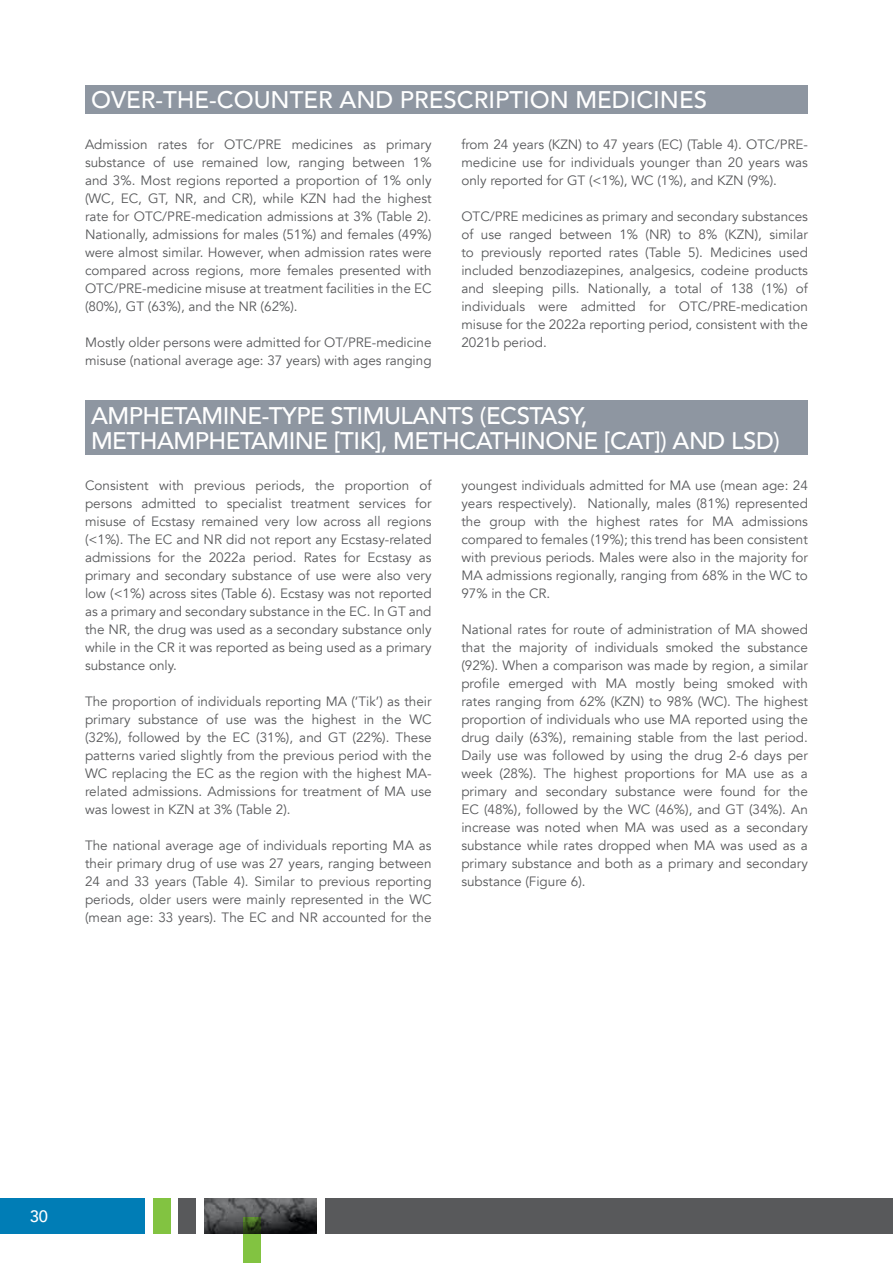
<style>
.page{position:relative;width:893px;height:1263px;background:#fff}
.page>*{position:absolute;margin:0;border:0;box-sizing:border-box;transform-origin:0 0}
.t1{font:500 24px/25.5px "Avenir";letter-spacing:-.02em;color:#fff}
.t2{font:500 24px "Avenir";color:#fff}
.t3{font:500 16.5px "Avenir";color:#fff}
.t4{font:13.5px/18px "Avenir";color:#58595b;text-align:justify}
</style>
<div class="page">
<img style="left:204px;top:1198px;width:112px;height:35px">
<div style="left:0;top:1198px;width:145px;height:35px;background:#007db6"></div>
<div style="left:153px;top:1198px;width:17px;height:35px;background:#82c341"></div>
<svg style="left:243px;top:1217px;width:17px;height:46px"></svg>
<div style="left:179px;top:1198px;width:17px;height:35px;background:#58595b"></div>
<div style="left:326px;top:1198px;width:567px;height:35px;background:#58595b"></div>
<div style="left:85px;top:85px;width:723px;height:29px;background:#8e96a1"></div>
<div style="left:85px;top:400px;width:723px;height:55px;background:#8e96a1"></div>
<h1 class="t2" style="left:91px;top:79px;width:618px">OVER-THE-COUNTER AND PRESCRIPTION MEDICINES</h1>
<p class="t4" style="left:85px;top:136px;width:348px">Admission rates for OTC/PRE medicines as primary substance of use remained low, ranging between 1% and 3%. Most regions reported a proportion of 1% only (WC, EC, GT, NR, and CR), while KZN had the highest rate for OTC/PRE-medication admissions at 3% (Table 2).<br>Nationally, admissions for males (51%) and females (49%) were almost similar. However, when admission rates were compared across regions, more females presented with OTC/PRE-medicine misuse at treatment facilities in the EC (80%), GT (63%), and the NR (62%).</p>
<p class="t4" style="left:85px;top:334px;width:348px">Mostly older persons were admitted for OT/PRE-medicine misuse (national average age: 37 years) with ages ranging</p>
<p class="t4" style="left:461px;top:136px;width:348px">from 24 years (KZN) to 47 years (EC) (Table 4). OTC/PRE&shy;medicine use for individuals younger than 20 years was only reported for GT (&lt;1%), WC (1%), and KZN (9%).</p>
<p class="t4" style="left:461px;top:208px;width:348px">OTC/PRE medicines as primary and secondary substances of use ranged between 1% (NR) to 8% (KZN), similar to previously reported rates (Table 5). Medicines used included benzodiazepines, analgesics, codeine products and sleeping pills. Nationally, a total of 138 (1%) of individuals were admitted for OTC/PRE-medication misuse for the 2022a reporting period, consistent with the 2021b period.</p>
<h1 class="t1" style="left:91px;top:401px;width:690px">AMPHETAMINE-TYPE STIMULANTS (ECSTASY,<br>METHAMPHETAMINE [TIK], METHCATHINONE [CAT]) AND LSD)</h1>
<p class="t4" style="left:85px;top:476px;width:348px">Consistent with previous periods, the proportion of persons admitted to specialist treatment services for misuse of Ecstasy remained very low across all regions (&lt;1%). The EC and NR did not report any Ecstasy-related admissions for the 2022a period. Rates for Ecstasy as primary and secondary substance of use were also very low (&lt;1%) across sites (Table 6). Ecstasy was not reported as a primary and secondary substance in the EC. In GT and the NR, the drug was used as a secondary substance only while in the CR it was reported as being used as a primary substance only.</p>
<p class="t4" style="left:85px;top:692px;width:348px">The proportion of individuals reporting MA (‘Tik’) as their primary substance of use was the highest in the WC (32%), followed by the EC (31%), and GT (22%). These patterns varied slightly from the previous period with the WC replacing the EC as the region with the highest MA&shy;related admissions. Admissions for treatment of MA use was lowest in KZN at 3% (Table 2).</p>
<p class="t4" style="left:85px;top:836px;width:348px">The national average age of individuals reporting MA as their primary drug of use was 27 years, ranging between 24 and 33 years (Table 4). Similar to previous reporting periods, older users were mainly represented in the WC (mean age: 33 years). The EC and NR accounted for the</p>
<p class="t4" style="left:461px;top:476px;width:348px">youngest individuals admitted for MA use (mean age: 24 years respectively). Nationally, males (81%) represented the group with the highest rates for MA admissions compared to females (19%); this trend has been consistent with previous periods. Males were also in the majority for MA admissions regionally, ranging from 68% in the WC to 97% in the CR.</p>
<p class="t4" style="left:461px;top:620px;width:348px">National rates for route of administration of MA showed that the majority of individuals smoked the substance (92%). When a comparison was made by region, a similar profile emerged with MA mostly being smoked with rates ranging from 62% (KZN) to 98% (WC). The highest proportion of individuals who use MA reported using the drug daily (63%), remaining stable from the last period.<br>Daily use was followed by using the drug 2-6 days per week (28%). The highest proportions for MA use as a primary and secondary substance were found for the EC (48%), followed by the WC (46%), and GT (34%). An increase was noted when MA was used as a secondary substance while rates dropped when MA was used as a primary substance and both as a primary and secondary substance (Figure 6).</p>
<p class="t3" style="left:30px;top:1202px;width:20px">30</p>
</div>
